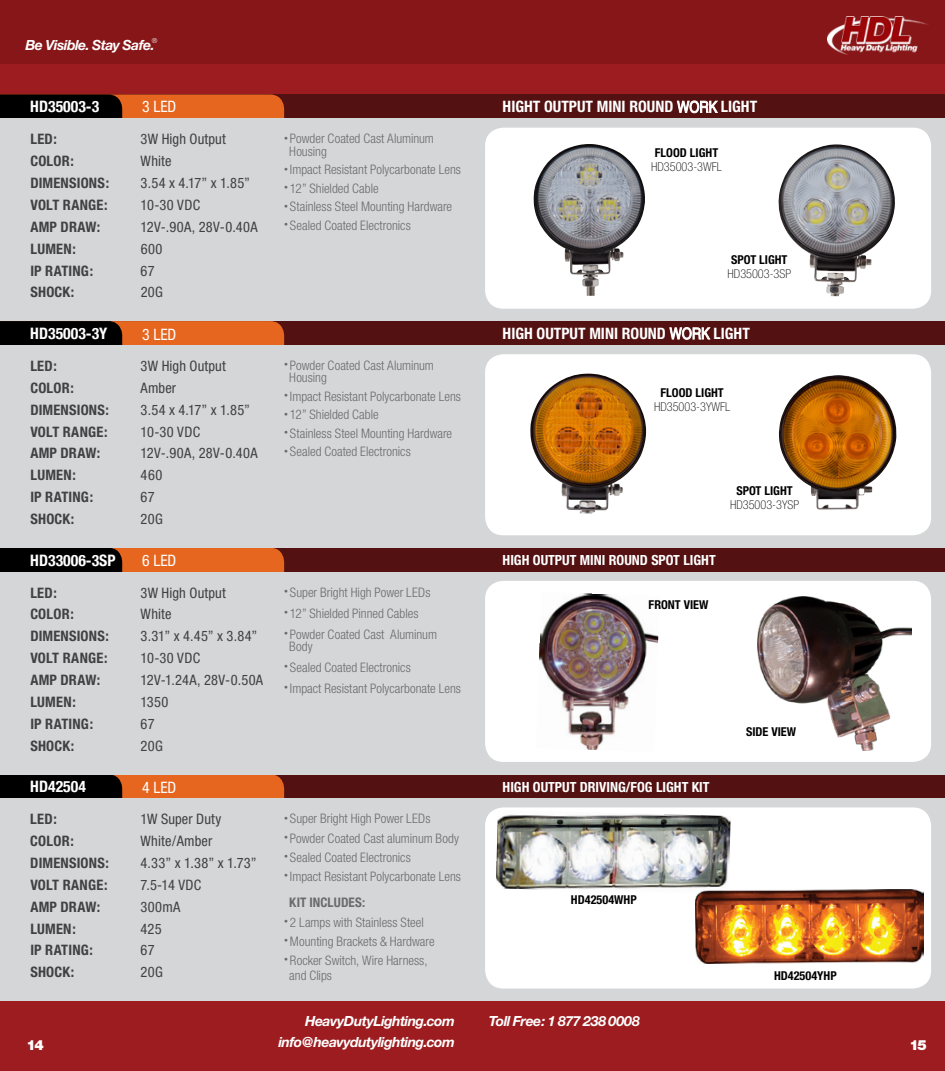
<style>
.page{position:relative;width:945px;height:1071px;background:#9c1c1f}
.page>*{position:absolute;margin:0;border:0;box-sizing:border-box;transform-origin:0 0}
.t1{font:700 condensed 15.75px "Helvetica Neue";color:#fff}
.t2{font:700 condensed 15.75px "Helvetica Neue";color:#fff}
.t3{font:condensed 15.75px "Helvetica Neue";color:#fff}
.t4{font:condensed 14.35px "Helvetica Neue";letter-spacing:.015em;color:#414142}
.t5{font:700 condensed 14.35px "Helvetica Neue";letter-spacing:.015em;color:#414142}
.t6{font:italic 700 14px "Helvetica Neue";letter-spacing:-.035em;color:#fff}
.t7{font:700 condensed 14px "Helvetica Neue";color:#fff}
.t8{font:900 14px "Helvetica Neue";color:#fff}
.t9{font:300 condensed 13.12px/12.2px "Helvetica Neue";color:#6a6b6d}
.t10{font:700 condensed 12.25px "Helvetica Neue";color:#000}
.t11{font:100 condensed 12.25px "Helvetica Neue";color:#000}
.t12{font:300 condensed 7px "Helvetica Neue";color:#fff}
.s1{font-family:"Helvetica";font-weight:400}
.s2{font-weight:700}
</style>
<div class="page">
<div style="left:0;top:0;width:945px;height:64px;background:#871618"></div>
<div style="left:0;top:95px;width:945px;height:24px;background:#541111"></div>
<div style="left:0;top:321px;width:945px;height:24px;background:#541111"></div>
<div style="left:0;top:548px;width:945px;height:24px;background:#541111"></div>
<div style="left:0;top:775px;width:945px;height:24px;background:#541111"></div>
<svg style="left:0;top:95px;width:284px;height:704px;background:#853f17"></svg>
<div style="left:0;top:119px;width:945px;height:202px;background:#d4d6d7"></div>
<div style="left:0;top:345px;width:945px;height:203px;background:#d4d6d7"></div>
<div style="left:0;top:572px;width:945px;height:202px;background:#d4d6d7"></div>
<div style="left:0;top:799px;width:945px;height:202px;background:#d4d6d7"></div>
<div style="left:485px;top:128px;width:446px;height:181px;background:#fff;border-radius:18px"></div>
<div style="left:485px;top:354px;width:446px;height:181px;background:#fff;border-radius:18px"></div>
<div style="left:485px;top:581px;width:446px;height:181px;background:#fff;border-radius:18px"></div>
<div style="left:485px;top:807px;width:446px;height:182px;background:#fff;border-radius:18px"></div>
<img style="left:827px;top:17px;width:102px;height:37px">
<img style="left:539px;top:593px;width:120px;height:157px">
<img style="left:496px;top:814px;width:235px;height:76px">
<img style="left:696px;top:890px;width:228px;height:73px">
<img style="left:779px;top:144px;width:116px;height:152px">
<img style="left:530px;top:374px;width:116px;height:139px">
<img style="left:757px;top:596px;width:155px;height:154px">
<img style="left:534px;top:144px;width:85px;height:152px">
<img style="left:779px;top:375px;width:117px;height:134px">
<p class="t6" style="left:25px;top:36px;width:131px">Be Visible. Stay Safe.</p>
<p class="t12" style="left:152px;top:36px;width:7px">®</p>
<p class="t2" style="left:30px;top:97px;width:70px">HD35003-3</p>
<p class="t3" style="left:142px;top:98px;width:36px">3 LED</p>
<p class="t1" style="left:503px;top:97px;width:256px">HIGHT OUTPUT MINI ROUND <span class="s1">WORK</span> LIGHT</p>
<p class="t5" style="left:30px;top:131px;width:28px">LED:</p>
<p class="t4" style="left:141px;top:131px;width:87px">3W High Output</p>
<p class="t5" style="left:30px;top:152px;width:45px">COLOR:</p>
<p class="t4" style="left:141px;top:153px;width:32px">White</p>
<p class="t5" style="left:30px;top:174px;width:80px">DIMENSIONS:</p>
<p class="t4" style="left:141px;top:175px;width:111px">3.54 x 4.17” x 1.85”</p>
<p class="t5" style="left:30px;top:196px;width:79px">VOLT RANGE:</p>
<p class="t4" style="left:141px;top:197px;width:61px">10-30 VDC</p>
<p class="t5" style="left:30px;top:218px;width:72px">AMP DRAW:</p>
<p class="t4" style="left:141px;top:218px;width:119px">12V-.90A, 28V-0.40A</p>
<p class="t5" style="left:30px;top:240px;width:47px">LUMEN:</p>
<p class="t4" style="left:141px;top:240px;width:23px">600</p>
<p class="t5" style="left:30px;top:262px;width:64px">IP RATING:</p>
<p class="t4" style="left:141px;top:262px;width:16px">67</p>
<p class="t5" style="left:30px;top:284px;width:45px">SHOCK:</p>
<p class="t4" style="left:141px;top:284px;width:24px">20G</p>
<p class="t9" style="left:289px;top:133px;width:146px;text-indent:-5px"><sup>•</sup> Powder Coated Cast Aluminum<br>Housing</p>
<p class="t9" style="left:284px;top:163px;width:178px"><sup>•</sup> Impact Resistant Polycarbonate Lens</p>
<p class="t9" style="left:284px;top:182px;width:96px"><sup>•</sup> 12” Shielded Cable</p>
<p class="t9" style="left:284px;top:200px;width:170px"><sup>•</sup> Stainless Steel Mounting Hardware</p>
<p class="t9" style="left:284px;top:219px;width:128px"><sup>•</sup> Sealed Coated Electronics</p>
<p class="t10" style="left:655px;top:145px;width:65px">FLOOD LIGHT</p>
<p class="t11" style="left:651px;top:160px;width:72px">HD35003-3WFL</p>
<p class="t10" style="left:731px;top:252px;width:58px">SPOT LIGHT</p>
<p class="t11" style="left:728px;top:267px;width:65px">HD35003-3SP</p>
<p class="t2" style="left:30px;top:324px;width:79px">HD35003-3Y</p>
<p class="t3" style="left:142px;top:326px;width:36px">3 LED</p>
<p class="t1" style="left:503px;top:324px;width:249px">HIGH OUTPUT MINI ROUND <span class="s1">WORK</span> LIGHT</p>
<p class="t5" style="left:30px;top:357px;width:28px">LED:</p>
<p class="t4" style="left:141px;top:358px;width:87px">3W High Output</p>
<p class="t5" style="left:30px;top:379px;width:45px">COLOR:</p>
<p class="t4" style="left:141px;top:379px;width:37px">Amber</p>
<p class="t5" style="left:30px;top:401px;width:80px">DIMENSIONS:</p>
<p class="t4" style="left:141px;top:401px;width:111px">3.54 x 4.17” x 1.85”</p>
<p class="t5" style="left:30px;top:423px;width:79px">VOLT RANGE:</p>
<p class="t4" style="left:141px;top:423px;width:61px">10-30 VDC</p>
<p class="t5" style="left:30px;top:445px;width:72px">AMP DRAW:</p>
<p class="t4" style="left:141px;top:445px;width:119px">12V-.90A, 28V-0.40A</p>
<p class="t5" style="left:30px;top:467px;width:47px">LUMEN:</p>
<p class="t4" style="left:141px;top:467px;width:23px">460</p>
<p class="t5" style="left:30px;top:488px;width:64px">IP RATING:</p>
<p class="t4" style="left:141px;top:489px;width:16px">67</p>
<p class="t5" style="left:30px;top:510px;width:45px">SHOCK:</p>
<p class="t4" style="left:141px;top:511px;width:24px">20G</p>
<p class="t9" style="left:289px;top:359px;width:146px;text-indent:-5px"><sup>•</sup> Powder Coated Cast Aluminum<br>Housing</p>
<p class="t9" style="left:284px;top:390px;width:178px"><sup>•</sup> Impact Resistant Polycarbonate Lens</p>
<p class="t9" style="left:284px;top:408px;width:96px"><sup>•</sup> 12” Shielded Cable</p>
<p class="t9" style="left:284px;top:427px;width:170px"><sup>•</sup> Stainless Steel Mounting Hardware</p>
<p class="t9" style="left:284px;top:446px;width:128px"><sup>•</sup> Sealed Coated Electronics</p>
<p class="t10" style="left:661px;top:385px;width:65px">FLOOD LIGHT</p>
<p class="t11" style="left:654px;top:400px;width:78px">HD35003-3YWFL</p>
<p class="t10" style="left:736px;top:484px;width:58px">SPOT LIGHT</p>
<p class="t11" style="left:730px;top:498px;width:70px">HD35003-3YSP</p>
<p class="t2" style="left:30px;top:550px;width:87px">HD33006-3SP</p>
<p class="t3" style="left:142px;top:552px;width:36px">6 LED</p>
<p class="t7" style="left:503px;top:552px;width:215px">HIGH OUTPUT MINI ROUND SPOT LIGHT</p>
<p class="t5" style="left:30px;top:584px;width:28px">LED:</p>
<p class="t4" style="left:141px;top:584px;width:87px">3W High Output</p>
<p class="t5" style="left:30px;top:606px;width:45px">COLOR:</p>
<p class="t4" style="left:141px;top:606px;width:32px">White</p>
<p class="t5" style="left:30px;top:628px;width:80px">DIMENSIONS:</p>
<p class="t4" style="left:141px;top:628px;width:118px">3.31” x 4.45” x 3.84”</p>
<p class="t5" style="left:30px;top:649px;width:79px">VOLT RANGE:</p>
<p class="t4" style="left:141px;top:650px;width:61px">10-30 VDC</p>
<p class="t5" style="left:30px;top:671px;width:72px">AMP DRAW:</p>
<p class="t4" style="left:141px;top:672px;width:124px">12V-1.24A, 28V-0.50A</p>
<p class="t5" style="left:30px;top:693px;width:47px">LUMEN:</p>
<p class="t4" style="left:141px;top:694px;width:29px">1350</p>
<p class="t5" style="left:30px;top:715px;width:64px">IP RATING:</p>
<p class="t4" style="left:141px;top:715px;width:16px">67</p>
<p class="t5" style="left:30px;top:737px;width:45px">SHOCK:</p>
<p class="t4" style="left:141px;top:737px;width:24px">20G</p>
<p class="t9" style="left:284px;top:586px;width:148px"><sup>•</sup> Super Bright High Power LEDs</p>
<p class="t9" style="left:284px;top:607px;width:136px"><sup>•</sup> 12” Shielded Pinned Cables</p>
<p class="t9" style="left:289px;top:628px;width:149px;text-indent:-5px"><sup>•</sup> Powder Coated Cast Aluminum<br>Body</p>
<p class="t9" style="left:284px;top:661px;width:128px"><sup>•</sup> Sealed Coated Electronics</p>
<p class="t9" style="left:284px;top:682px;width:178px"><sup>•</sup> Impact Resistant Polycarbonate Lens</p>
<p class="t10" style="left:649px;top:598px;width:61px">FRONT VIEW</p>
<p class="t10" style="left:746px;top:724px;width:52px">SIDE VIEW</p>
<p class="t2" style="left:30px;top:777px;width:57px">HD42504</p>
<p class="t3" style="left:142px;top:778px;width:36px">4 LED</p>
<p class="t7" style="left:503px;top:778px;width:209px">HIGH OUTPUT DRIVING/FOG LIGHT KIT</p>
<p class="t5" style="left:30px;top:810px;width:28px">LED:</p>
<p class="t4" style="left:141px;top:811px;width:82px">1W Super Duty</p>
<p class="t5" style="left:30px;top:832px;width:45px">COLOR:</p>
<p class="t4" style="left:141px;top:833px;width:73px">White/Amber</p>
<p class="t5" style="left:30px;top:854px;width:80px">DIMENSIONS:</p>
<p class="t4" style="left:141px;top:855px;width:118px">4.33” x 1.38” x 1.73”</p>
<p class="t5" style="left:30px;top:876px;width:79px">VOLT RANGE:</p>
<p class="t4" style="left:141px;top:876px;width:62px">7.5-14 VDC</p>
<p class="t5" style="left:30px;top:898px;width:72px">AMP DRAW:</p>
<p class="t4" style="left:141px;top:898px;width:41px">300mA</p>
<p class="t5" style="left:30px;top:920px;width:47px">LUMEN:</p>
<p class="t4" style="left:141px;top:920px;width:23px">425</p>
<p class="t5" style="left:30px;top:942px;width:64px">IP RATING:</p>
<p class="t4" style="left:141px;top:942px;width:16px">67</p>
<p class="t5" style="left:30px;top:964px;width:45px">SHOCK:</p>
<p class="t4" style="left:141px;top:964px;width:24px">20G</p>
<p class="t9" style="left:284px;top:812px;width:148px"><sup>•</sup> Super Bright High Power LEDs</p>
<p class="t9" style="left:284px;top:832px;width:176px"><sup>•</sup> Powder Coated Cast aluminum Body</p>
<p class="t9" style="left:284px;top:851px;width:128px"><sup>•</sup> Sealed Coated Electronics</p>
<p class="t9" style="left:289px;top:863px;width:173px;line-height:26.2px;text-indent:-5px"><sup>•</sup> Impact Resistant Polycarbonate Lens<br><span class="s2">KIT INCLUDES:</span></p>
<p class="t9" style="left:284px;top:916px;width:141px"><sup>•</sup> 2 Lamps with Stainless Steel</p>
<p class="t9" style="left:284px;top:935px;width:152px"><sup>•</sup> Mounting Brackets &amp; Hardware</p>
<p class="t9" style="left:289px;top:953px;width:140px;line-height:14.7px;text-indent:-5px"><sup>•</sup> Rocker Switch, Wire Harness, and Clips</p>
<p class="t10" style="left:571px;top:892px;width:67px">HD42504WHP</p>
<p class="t10" style="left:774px;top:968px;width:64px">HD42504YHP</p>
<p class="t6" style="left:305px;top:1012px;width:151px">HeavyDutyLighting.com</p>
<p class="t6" style="left:489px;top:1012px;width:152px">Toll Free: 1 877 238 0008</p>
<p class="t8" style="left:26px;top:1037px;width:19px">14</p>
<p class="t6" style="left:278px;top:1033px;width:178px">info@heavydutylighting.com</p>
<p class="t8" style="left:909px;top:1037px;width:19px">15</p>
</div>
